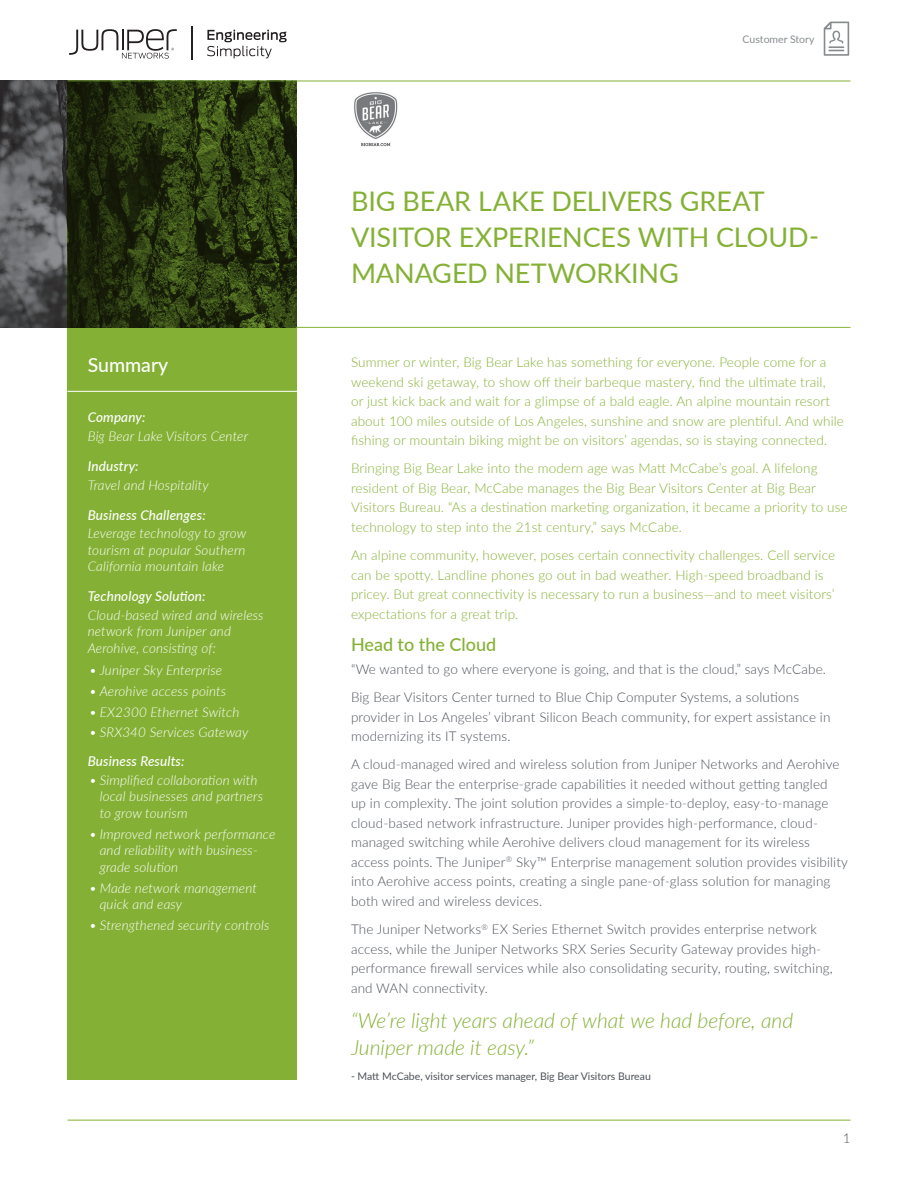
<style>
.page{position:relative;width:918px;height:1188px;background:#fff}
.page>*{position:absolute;margin:0;border:0;box-sizing:border-box;transform-origin:0 0}
.t1{font:27px/36px "Lato";letter-spacing:-.005em;color:#84b135}
.t2{font:italic 300 21px/27px "Lato";color:#84b135}
.t3{font:500 19.5px "Lato";color:#fff}
.t4{font:500 18px "Lato";color:#84b135}
.t5{font:300 13.5px/19.5px "Lato";letter-spacing:.01em;color:#4d525a}
.Intro_Paragraph{font:300 13.5px/19.5px "Lato";letter-spacing:.01em;color:#84b135}
.Sidebar_bullets{font:italic 300 13.5px/16.5px "Lato";letter-spacing:.01em;color:#fff}
.Sidebar_text{font:italic 300 13.5px/16.5px "Lato";letter-spacing:.01em;color:#fff;text-align:justify}
.Sidebar_head{font:italic 500 13.5px "Lato";letter-spacing:.01em;color:#fff}
.Quote_Name{font:10.5px "Lato";color:#4d525a}
.t6{font:10.5px "Lato";color:#898d90}
</style>
<div class="page">
<img style="left:0;top:81px;width:68px;height:247px">
<svg style="left:824px;top:22px;width:25px;height:34px"></svg>
<svg style="left:207px;top:30px;width:80px;height:28px"></svg>
<svg style="left:69px;top:29px;width:108px;height:30px"></svg>
<hr style="left:191px;top:26px;width:2px;height:33px;background:#231f20">
<hr style="left:68px;top:81px;width:782px;height:1px;background:#84b135">
<svg style="left:68px;top:81px;width:229px;height:999px;background:#6d922c"></svg>
<hr style="left:296px;top:327px;width:554px;height:1px;background:#84b135">
<hr style="left:68px;top:1120px;width:782px;height:1px;background:#84b135">
<hr style="left:68px;top:391px;width:229px;height:1px;background:#fff">
<img style="left:354px;top:92px;width:44px;height:55px">
<h1 class="t3" style="left:88px;top:351px;width:82px">Summary</h1>
<p class="Sidebar_head" style="left:88px;top:408px;width:59px">Company:</p>
<p class="Sidebar_text" style="left:88px;top:427px;width:162px">Big Bear Lake Visitors Center</p>
<p class="Sidebar_head" style="left:88px;top:456px;width:52px">Industry:</p>
<p class="Sidebar_text" style="left:88px;top:476px;width:123px">Travel and Hospitality</p>
<p class="Sidebar_head" style="left:88px;top:505px;width:120px">Business Challenges:</p>
<p class="Sidebar_text" style="left:88px;top:525px;width:160px">Leverage technology to grow tourism at popular Southern California mountain lake</p>
<p class="Sidebar_head" style="left:88px;top:587px;width:119px">Technology Solution:</p>
<p class="Sidebar_text" style="left:88px;top:606px;width:177px;text-align:left">Cloud-based wired and wireless network from Juniper and<br>Aerohive, consisting of:</p>
<p class="Sidebar_bullets" style="left:89px;top:661px;width:135px">• Juniper Sky Enterprise</p>
<p class="Sidebar_bullets" style="left:89px;top:682px;width:138px">• Aerohive access points</p>
<p class="Sidebar_bullets" style="left:89px;top:703px;width:152px">• EX2300 Ethernet Switch</p>
<p class="Sidebar_bullets" style="left:89px;top:724px;width:161px">• SRX340 Services Gateway</p>
<p class="Sidebar_head" style="left:88px;top:752px;width:98px">Business Results:</p>
<p class="Sidebar_bullets" style="left:100px;top:771px;width:165px;text-indent:-10px">• Simplified collaboration with local businesses and partners to grow tourism</p>
<p class="Sidebar_bullets" style="left:100px;top:825px;width:177px;text-indent:-10px">• Improved network performance and reliability with business&shy;grade solution</p>
<p class="Sidebar_bullets" style="left:100px;top:879px;width:159px;text-indent:-10px">• Made network management quick and easy</p>
<p class="Sidebar_bullets" style="left:89px;top:916px;width:182px">• Strengthened security controls</p>
<p class="t6" style="left:743px;top:31px;width:73px">Customer Story</p>
<p class="t1" style="left:351px;top:182px;width:470px">BIG BEAR LAKE DELIVERS GREAT<br>VISITOR EXPERIENCES WITH CLOUD-<br>MANAGED NETWORKING</p>
<p class="Intro_Paragraph" style="left:351px;top:352px;width:495px">Summer or winter, Big Bear Lake has something for everyone. People come for a weekend ski getaway, to show off their barbeque mastery, find the ultimate trail,<br>or just kick back and wait for a glimpse of a bald eagle. An alpine mountain resort about 100 miles outside of Los Angeles, sunshine and snow are plentiful. And while fishing or mountain biking might be on visitors’ agendas, so is staying connected.</p>
<p class="Intro_Paragraph" style="left:351px;top:458px;width:498px">Bringing Big Bear Lake into the modern age was Matt McCabe’s goal. A lifelong resident of Big Bear, McCabe manages the Big Bear Visitors Center at Big Bear Visitors Bureau. “As a destination marketing organization, it became a priority to use technology to step into the 21st century,” says McCabe.</p>
<p class="Intro_Paragraph" style="left:351px;top:545px;width:486px">An alpine community, however, poses certain connectivity challenges. Cell service can be spotty. Landline phones go out in bad weather. High-speed broadband is pricey. But great connectivity is necessary to run a business—and to meet visitors’ expectations for a great trip.</p>
<h1 class="t4" style="left:351px;top:632px;width:147px">Head to the Cloud</h1>
<p class="t5" style="left:351px;top:659px;width:476px">“We wanted to go where everyone is going, and that is the cloud,” says McCabe.</p>
<p class="t5" style="left:351px;top:687px;width:481px">Big Bear Visitors Center turned to Blue Chip Computer Systems, a solutions provider in Los Angeles’ vibrant Silicon Beach community, for expert assistance in modernizing its IT systems.</p>
<p class="t5" style="left:351px;top:754px;width:498px">A cloud-managed wired and wireless solution from Juniper Networks and Aerohive gave Big Bear the enterprise-grade capabilities it needed without getting tangled<br>up in complexity. The joint solution provides a simple-to-deploy, easy-to-manage cloud-based network infrastructure. Juniper provides high-performance, cloud&shy;managed switching while Aerohive delivers cloud management for its wireless access points. The Juniper<sup>®</sup> Sky™ Enterprise management solution provides visibility into Aerohive access points, creating a single pane-of-glass solution for managing both wired and wireless devices.</p>
<p class="t5" style="left:351px;top:919px;width:483px">The Juniper Networks<sup>®</sup> EX Series Ethernet Switch provides enterprise network access, while the Juniper Networks SRX Series Security Gateway provides high&shy;performance firewall services while also consolidating security, routing, switching, and WAN connectivity.</p>
<p class="t2" style="left:351px;top:1006px;width:444px">“We’re light years ahead of what we had before, and<br>Juniper made it easy.”</p>
<p class="Quote_Name" style="left:351px;top:1068px;width:301px">- Matt McCabe, visitor services manager, Big Bear Visitors Bureau</p>
<p class="t5" style="left:843px;top:1128px;width:9px">1</p>
</div>
